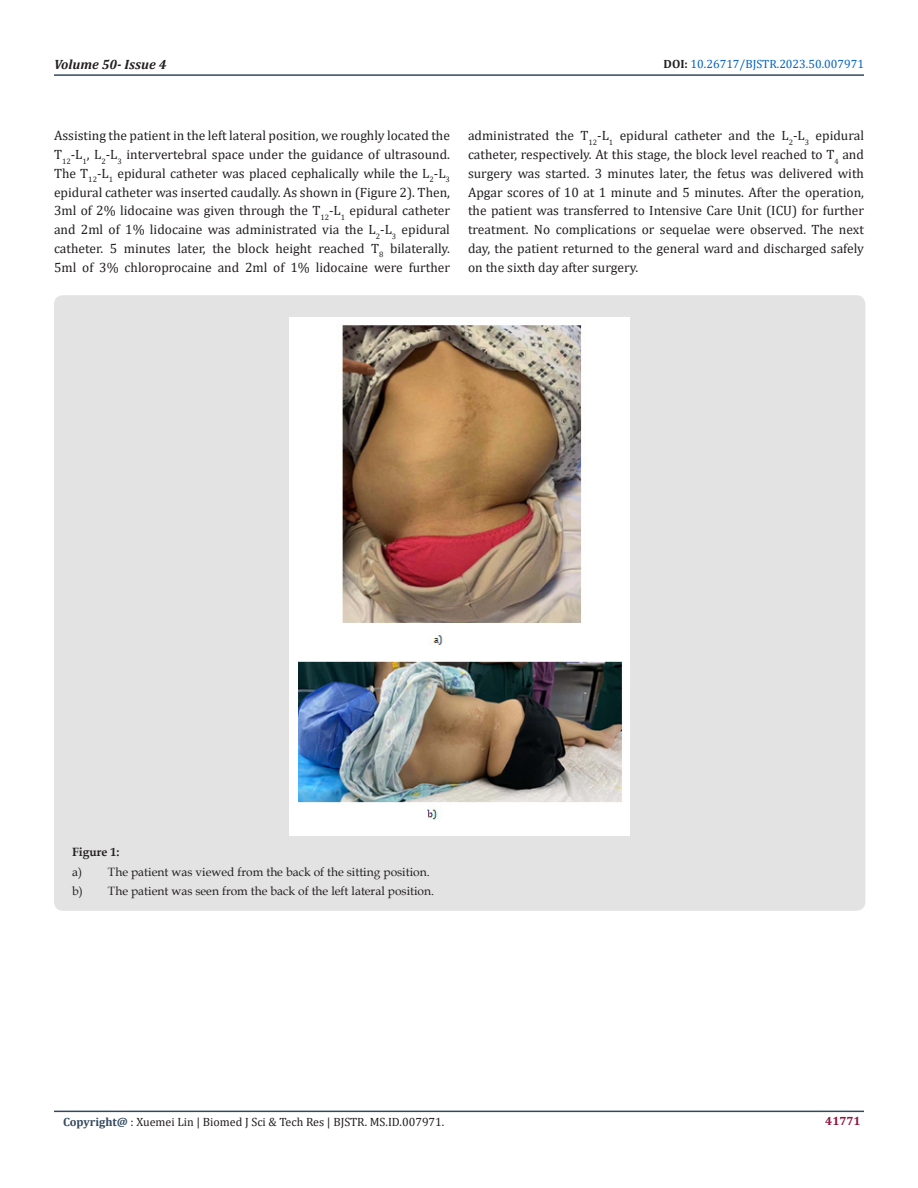
<style>
.page{position:relative;width:918px;height:1188px;background:#fff}
.page>*{position:absolute;margin:0;border:0;box-sizing:border-box;transform-origin:0 0}
.t1{font:13.5px/18.8px "Cambria";color:#231f20;text-align:justify}
.t2{font:italic 700 13.5px "Cambria";color:#231f20}
.t3{font:12px/19.5px "Book Antiqua";color:#231f20}
.t4{font:12px "Cambria";color:#231f20}
.t5{font:12px "Cambria";color:#0563c1}
.t6{font:700 12px "Cambria";color:#8f133a}
.s1{font-weight:700;color:#231f20}
.s2{font-weight:700}
.s3{font-weight:700;color:#34495e}
</style>
<div class="page">
<hr style="left:54px;top:1111px;width:810px;height:1px;background:#34495e">
<hr style="left:54px;top:74px;width:810px;height:2px;background:#34495e">
<div style="left:54px;top:295px;width:811px;height:616px;background:#e3e3e3;border-radius:9px"></div>
<img style="left:290px;top:317px;width:340px;height:519px">
<p class="t2" style="left:54px;top:55px;width:114px">Volume 50- Issue 4</p>
<p class="t5" style="left:664px;top:57px;width:202px"><span class="s1">DOI:</span> 10.26717/BJSTR.2023.50.007971</p>
<p class="t1" style="left:54px;top:126px;width:398px">Assisting the patient in the left lateral position, we roughly located the T<sub>12</sub>-L<sub>1</sub>, L<sub>2</sub>-L<sub>3</sub> intervertebral space under the guidance of ultrasound.<br>The T<sub>12</sub>-L<sub>1</sub> epidural catheter was placed cephalically while the L<sub>2</sub>-L<sub>3 </sub>epidural catheter was inserted caudally. As shown in (Figure 2). Then, 3ml of 2% lidocaine was given through the T<sub>12</sub>-L<sub>1</sub> epidural catheter and 2ml of 1% lidocaine was administrated via the L<sub>2</sub>-L<sub>3</sub> epidural catheter. 5 minutes later, the block height reached T<sub>8</sub> bilaterally.<br>5ml of 3% chloroprocaine and 2ml of 1% lidocaine were further</p>
<p class="t1" style="left:468px;top:126px;width:398px">administrated the T<sub>12</sub>-L<sub>1</sub> epidural catheter and the L<sub>2</sub>-L<sub>3</sub> epidural catheter, respectively. At this stage, the block level reached to T<sub>4</sub> and surgery was started. 3 minutes later, the fetus was delivered with Apgar scores of 10 at 1 minute and 5 minutes. After the operation, the patient was transferred to Intensive Care Unit (ICU) for further treatment. No complications or sequelae were observed. The next day, the patient returned to the general ward and discharged safely on the sixth day after surgery.</p>
<p class="t3" style="left:72px;top:842px;width:364px"><span class="s2">Figure 1:<br></span>a) The patient was viewed from the back of the sitting position. b) The patient was seen from the back of the left lateral position.</p>
<p class="t4" style="left:63px;top:1115px;width:383px"><span class="s3">Copyright@</span> : Xuemei Lin | Biomed J Sci &amp; Tech Res | BJSTR. MS.ID.007971.</p>
<p class="t6" style="left:825px;top:1113px;width:37px">41771</p>
</div>
